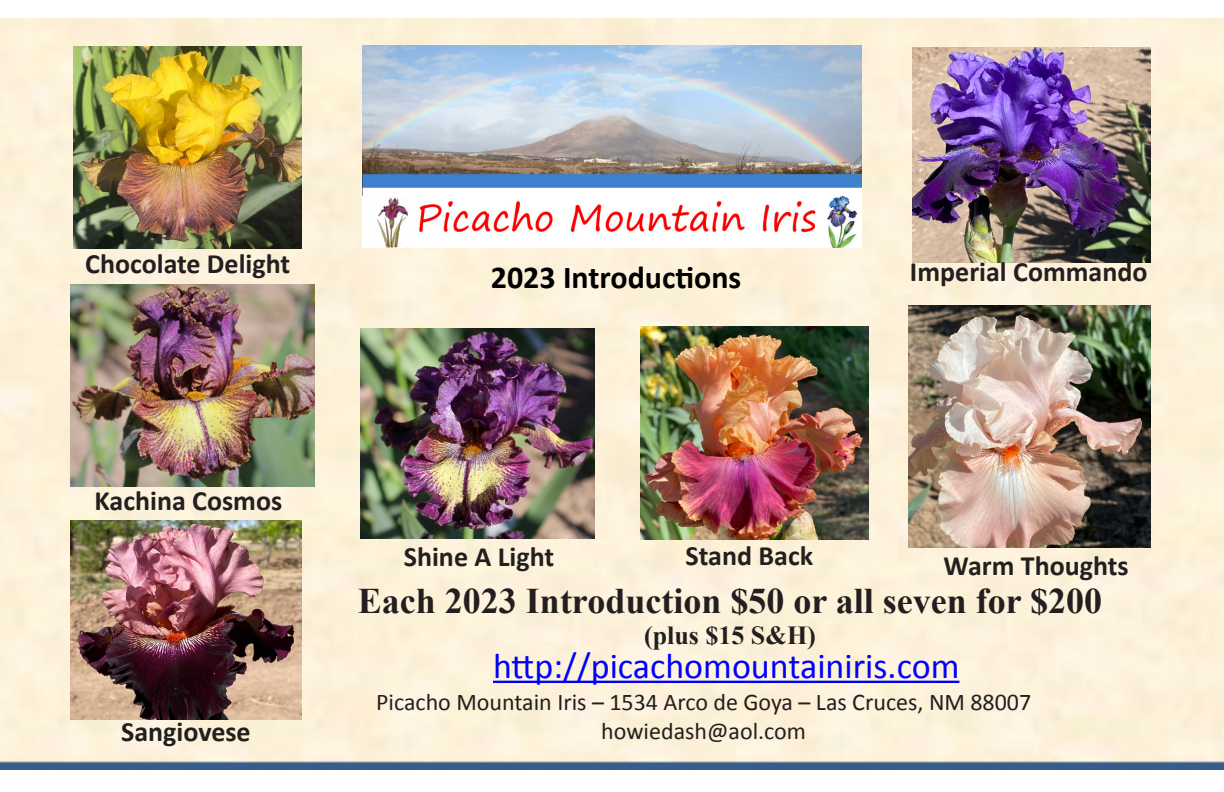
<style>
.page{position:relative;width:1224px;height:792px;background:#fff}
.page>*{position:absolute;margin:0;border:0;box-sizing:border-box;transform-origin:0 0}
.Picture_Title{font:700 36px "Times New Roman";color:#231f20}
.t1{font:36px "Calibri";color:#00f}
.t2{font:700 32px "Calibri";color:#000}
.Picture_Title-2{font:700 28px "Calibri";color:#231f20}
.Picture_Title-3{font:700 26px "Times New Roman";color:#231f20}
.t3{font:24px "Calibri";color:#231f20}
</style>
<div class="page">
<img style="left:0;top:19px;width:1224px;height:751px">
<img style="left:362px;top:45px;width:499px;height:203px">
<hr style="left:493px;top:681px;width:466px;height:2px;background:#00f">
<img style="left:74px;top:47px;width:227px;height:202px">
<img style="left:71px;top:520px;width:230px;height:199px">
<img style="left:71px;top:284px;width:243px;height:202px">
<img style="left:360px;top:328px;width:234px;height:211px">
<img style="left:640px;top:327px;width:229px;height:212px">
<img style="left:909px;top:305px;width:242px;height:243px">
<img style="left:912px;top:48px;width:239px;height:214px">
<p class="Picture_Title-2" style="left:85px;top:244px;width:207px">Chocolate Delight</p>
<p class="t2" style="left:491px;top:255px;width:252px">2023 Introductions</p>
<p class="Picture_Title-2" style="left:910px;top:252px;width:239px">Imperial Commando</p>
<p class="Picture_Title-2" style="left:95px;top:481px;width:189px">Kachina Cosmos</p>
<p class="Picture_Title-2" style="left:121px;top:712px;width:131px">Sangiovese</p>
<p class="Picture_Title-2" style="left:404px;top:537px;width:152px">Shine A Light</p>
<p class="Picture_Title-2" style="left:686px;top:536px;width:129px">Stand Back</p>
<p class="Picture_Title-2" style="left:944px;top:546px;width:187px">Warm Thoughts</p>
<p class="Picture_Title" style="left:358px;top:575px;width:746px">Each 2023 Introduction $50 or all seven for $200</p>
<p class="Picture_Title-3" style="left:644px;top:616px;width:173px">(plus $15 S&amp;H)</p>
<p class="t1" style="left:493px;top:641px;width:468px">http://picachomountainiris.com</p>
<p class="t3" style="left:376px;top:685px;width:657px">Picacho Mountain Iris – 1534 Arco de Goya – Las Cruces, NM 88007</p>
<p class="t3" style="left:601px;top:714px;width:206px">howiedash@aol.com</p>
</div>
